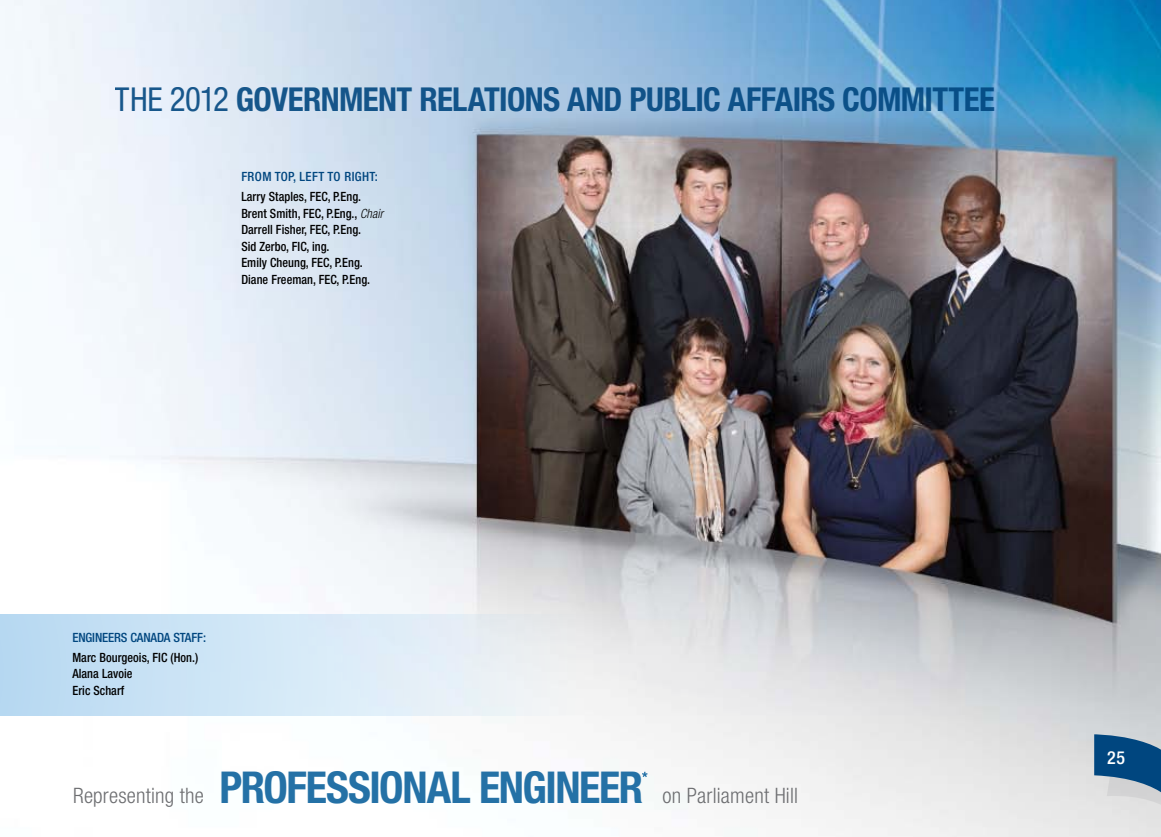
<style>
.page{position:relative;width:1161px;height:837px;background:#fff}
.page>*{position:absolute;margin:0;border:0;box-sizing:border-box;transform-origin:0 0}
.t1{font:700 condensed 33px "Helvetica Neue";letter-spacing:-.02em;color:#00467f}
.t2{font:300 condensed 21.3px "Helvetica Neue";letter-spacing:.01em;color:#6d6e71}
.t3{font:500 condensed 18px "Helvetica Neue";color:#fff}
.t4{font:500 condensed 12.75px/16.5px "Helvetica Neue";letter-spacing:.005em;color:#000;scale:.96 1}
.t5{font:500 condensed 12.75px "Helvetica Neue";letter-spacing:.03em;color:#00467f}
.t6{font:500 condensed 12.75px "Helvetica Neue";letter-spacing:-.01em;color:#00467f}
.s1{font-weight:400}
.s2{font-weight:400;font-size:34.05px}
.s3{font-weight:300;font-style:italic}
.s4{font-weight:700;font-size:43.95px;color:#2471a6}
</style>
<div class="page">
<img style="left:0;top:0;width:1161px;height:837px">
<svg style="left:642px;top:772px;width:6px;height:5px"></svg>
<svg style="left:1094px;top:734px;width:67px;height:99px;background:#819eb6"></svg>
<svg style="left:0;top:614px;width:961px;height:102px;background:#d9e4ed"></svg>
<h1 class="t1" style="left:115px;top:80px;width:881px"><span class="s1">The</span> <span class="s2">2012</span> GOVERNMENT RELATIONS AND PUBLIC AFFAIRS COMMITTEE</h1>
<p class="t5" style="left:241px;top:169px;width:138px">From top, left to right:</p>
<p class="t4" style="left:241px;top:188px;width:149px">Larry Staples, FEC, P.Eng.<br>Brent Smith, FEC, P.Eng., <span class="s3">Chair<br></span>Darrell Fisher, FEC, P.Eng.<br>Sid Zerbo, FIC, ing.<br>Emily Cheung, FEC, P.Eng.<br>Diane Freeman, FEC, P.Eng.</p>
<p class="t6" style="left:72px;top:629px;width:86px">Engineers Canada</p>
<p class="t5" style="left:173px;top:629px;width:34px">Staff :</p>
<p class="t4" style="left:72px;top:649px;width:133px">Marc Bourgeois, FIC (Hon.)<br>Alana Lavoie<br>Eric Scharf</p>
<h2 class="t2" style="left:73px;top:783px;width:726px">Representing the <span class="s4">PROFESSIONAL ENGINEER</span> on Parliament Hill</h2>
<h3 class="t3" style="left:1107px;top:747px;width:20px">25</h3>
</div>
